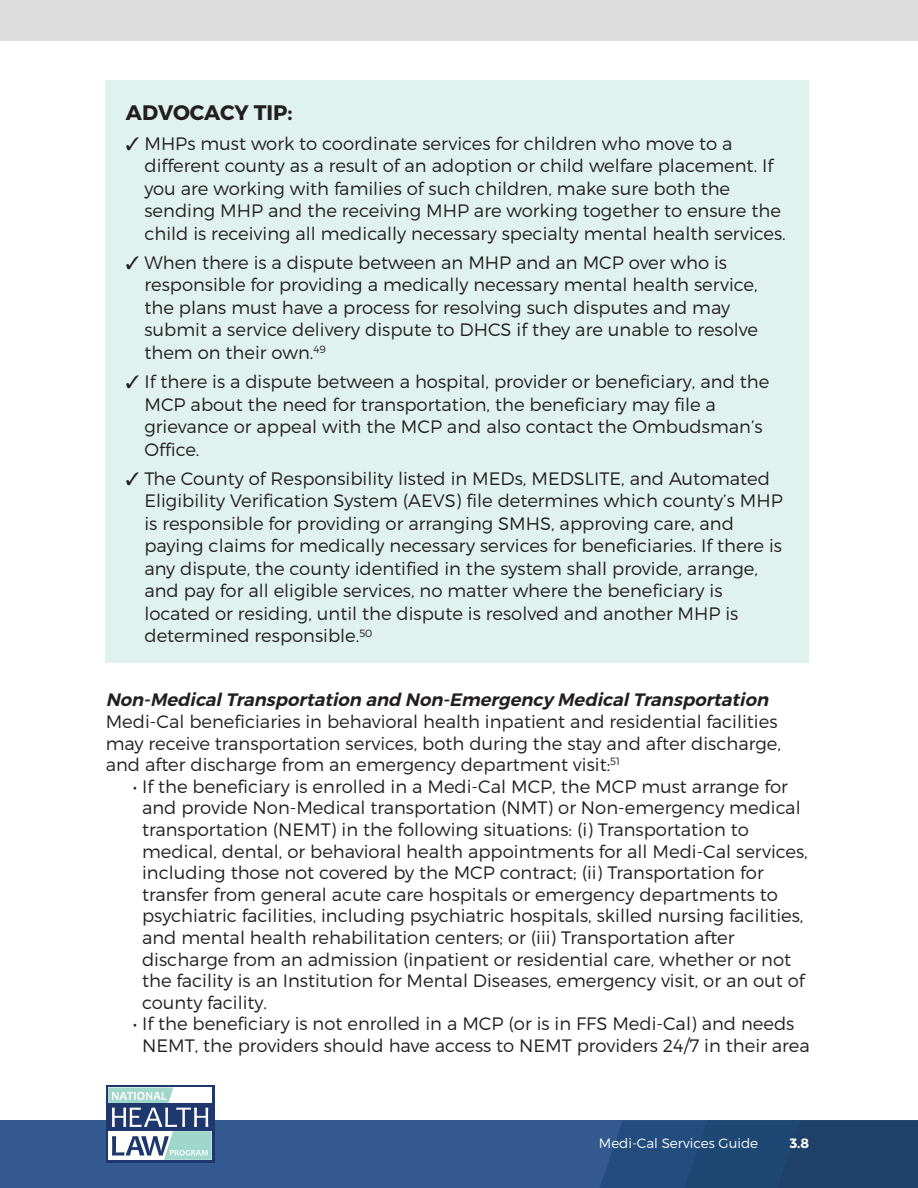
<style>
.page{position:relative;width:918px;height:1188px;background:#fff}
.page>*{position:absolute;margin:0;border:0;box-sizing:border-box;transform-origin:0 0}
.t1{font:700 21px "Montserrat";color:#231f20}
.t2{font:300 18px/22.5px "Montserrat";color:#231f20}
.t3{font:italic 600 18px "Montserrat";color:#231f20}
.t4{font:300 13.5px "Montserrat";color:#fff}
.t5{font:700 13.5px "Montserrat";color:#fff}
</style>
<div class="page">
<div style="left:0;top:1120px;width:918px;height:68px;background:#355a91"></div>
<svg style="left:600px;top:1120px;width:318px;height:68px;background:#214673"></svg>
<svg style="left:106px;top:1085px;width:109px;height:78px"></svg>
<svg style="left:108px;top:1088px;width:104px;height:72px;background:#91a8ba"></svg>
<div style="left:0;top:0;width:918px;height:40px;background:#ddd"></div>
<div style="left:106px;top:80px;width:703px;height:583px;background:#e0f2ed"></div>
<p class="t1" style="left:126px;top:100px;width:168px">ADVOCACY TIP:</p>
<p class="t2" style="left:144px;top:132px;width:643px;text-indent:-19px">✓ MHPs must work to coordinate services for children who move to a different county as a result of an adoption or child welfare placement. If you are working with families of such children, make sure both the sending MHP and the receiving MHP are working together to ensure the child is receiving all medically necessary specialty mental health services.</p>
<p class="t2" style="left:144px;top:251px;width:615px;text-indent:-19px">✓ When there is a dispute between an MHP and an MCP over who is responsible for providing a medically necessary mental health service, the plans must have a process for resolving such disputes and may submit a service delivery dispute to DHCS if they are unable to resolve them on their own.<sup>49</sup></p>
<p class="t2" style="left:144px;top:370px;width:626px;text-indent:-19px">✓ If there is a dispute between a hospital, provider or beneficiary, and the MCP about the need for transportation, the beneficiary may file a grievance or appeal with the MCP and also contact the Ombudsman’s Office.</p>
<p class="t2" style="left:144px;top:467px;width:640px;text-indent:-19px">✓ The County of Responsibility listed in MEDs, MEDSLITE, and Automated Eligibility Verification System (AEVS) file determines which county’s MHP is responsible for providing or arranging SMHS, approving care, and paying claims for medically necessary services for beneficiaries. If there is any dispute, the county identified in the system shall provide, arrange, and pay for all eligible services, no matter where the beneficiary is located or residing, until the dispute is resolved and another MHP is determined responsible.<sup>50</sup></p>
<p class="t3" style="left:106px;top:689px;width:669px">Non-MedicalTransportation and Non-Emergency MedicalTransportation</p>
<p class="t2" style="left:106px;top:711px;width:677px;line-height:21.6px">Medi-Cal beneficiaries in behavioral health inpatient and residential facilities may receive transportation services, both during the stay and after discharge, and after discharge from an emergency department visit:<sup>51</sup></p>
<p class="t2" style="left:142px;top:775px;width:667px;line-height:21.6px;text-indent:-9px">• If the beneficiary is enrolled in a Medi-Cal MCP, the MCP must arrange for and provide Non-Medical transportation (NMT) or Non-emergency medical transportation (NEMT) in the following situations: (i) Transportation to medical, dental, or behavioral health appointments for all Medi-Cal services, including those not covered by the MCP contract; (ii) Transportation for transfer from general acute care hospitals or emergency departments to psychiatric facilities, including psychiatric hospitals, skilled nursing facilities, and mental health rehabilitation centers; or (iii) Transportation after discharge from an admission (inpatient or residential care, whether or not the facility is an Institution for Mental Diseases, emergency visit, or an out of county facility.</p>
<p class="t2" style="left:142px;top:1013px;width:669px;line-height:21.6px;text-indent:-9px">• If the beneficiary is not enrolled in a MCP (or is in FFS Medi-Cal) and needs<br>NEMT, the providers should have access to NEMT providers 24/7 in their area</p>
<p class="t4" style="left:599px;top:1135px;width:161px">Medi-Cal Services Guide</p>
<p class="t5" style="left:790px;top:1135px;width:21px">3.8</p>
</div>
